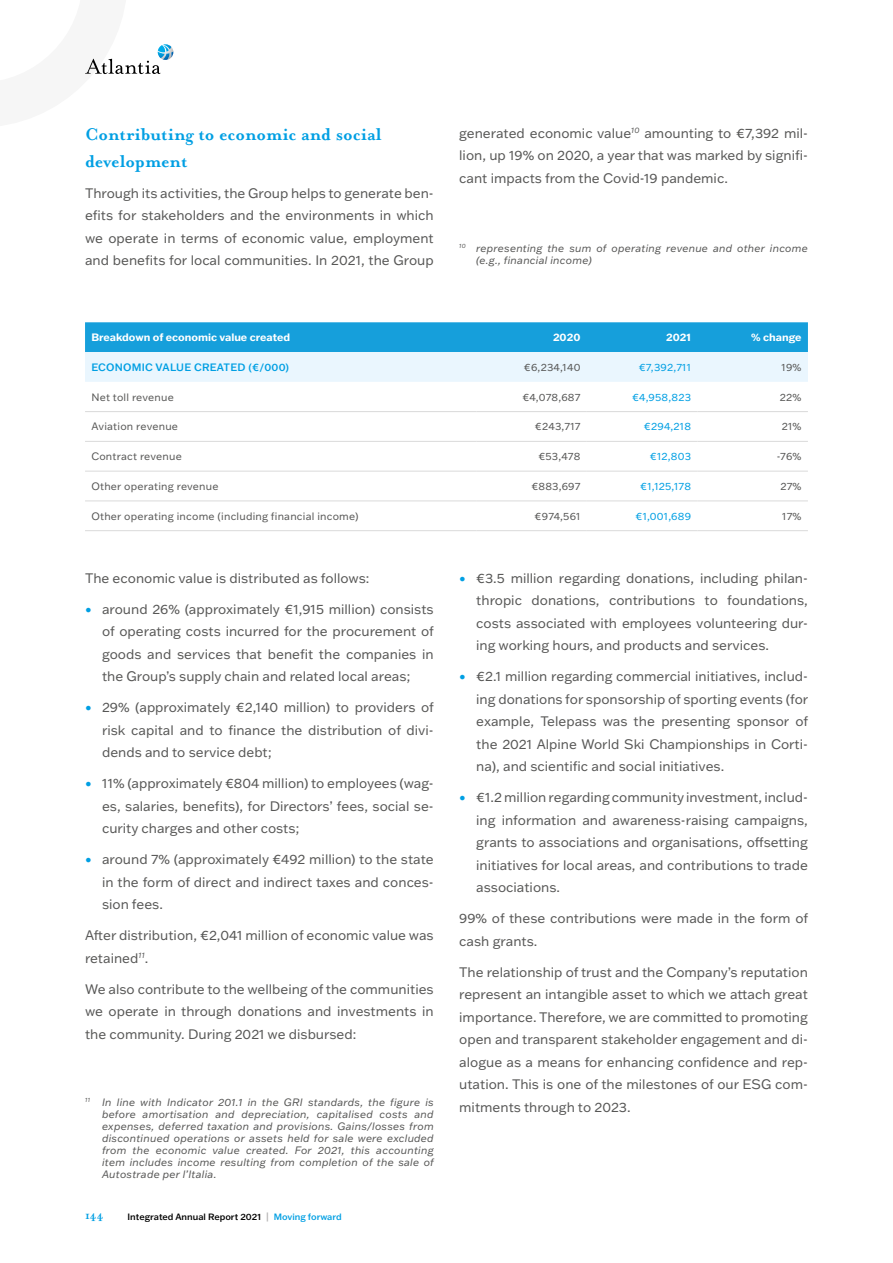
<style>
.page{position:relative;width:893px;height:1263px;background:#fff}
.page>*{position:absolute;margin:0;border:0;box-sizing:border-box;transform-origin:0 0}
.t1{font:700 19.5px/27px "Mrs Eaves OT";color:#009fe3}
.t2{font:13.5px/22.5px "Franklin Gothic ATF";color:#575756;text-align:justify}
.t3{font:700 12px "Mrs Eaves OT";color:#009fe3}
.t4{font:italic 10.5px/12px "Franklin Gothic ATF";letter-spacing:.02em;color:#575756}
.t5{font:10.5px "Franklin Gothic ATF";letter-spacing:.02em;color:#575756}
.t6{font:10.5px "Franklin Gothic ATF";letter-spacing:.02em;color:#009fe3}
.t7{font:700 10.5px "Franklin Gothic ATF";color:#fff}
.t8{font:500 10.5px "Franklin Gothic ATF";letter-spacing:.02em;color:#009fe3}
.t9{font:500 9px "Franklin Gothic ATF";color:#000}
.s1{color:#009fe3}
.s2{color:#b3b2b2}
</style>
<div class="page">
<svg style="left:85px;top:44px;width:88px;height:31px"></svg>
<svg style="left:85px;top:322px;width:723px;height:60px;background:#81cbec"></svg>
<hr style="left:85px;top:411px;width:391px;height:1px;background:#dadada">
<hr style="left:476px;top:411px;width:111px;height:1px;background:#dadada">
<hr style="left:587px;top:411px;width:110px;height:1px;background:#dadada">
<hr style="left:697px;top:411px;width:111px;height:1px;background:#dadada">
<hr style="left:85px;top:441px;width:391px;height:1px;background:#dadada">
<hr style="left:476px;top:441px;width:111px;height:1px;background:#dadada">
<hr style="left:587px;top:441px;width:110px;height:1px;background:#dadada">
<hr style="left:697px;top:441px;width:111px;height:1px;background:#dadada">
<hr style="left:85px;top:471px;width:391px;height:1px;background:#dadada">
<hr style="left:476px;top:471px;width:111px;height:1px;background:#dadada">
<hr style="left:587px;top:471px;width:110px;height:1px;background:#dadada">
<hr style="left:697px;top:471px;width:111px;height:1px;background:#dadada">
<hr style="left:85px;top:501px;width:391px;height:1px;background:#dadada">
<hr style="left:476px;top:501px;width:111px;height:1px;background:#dadada">
<hr style="left:587px;top:501px;width:110px;height:1px;background:#dadada">
<hr style="left:697px;top:501px;width:111px;height:1px;background:#dadada">
<hr style="left:85px;top:530px;width:391px;height:1px;background:#dadada">
<hr style="left:476px;top:530px;width:111px;height:1px;background:#dadada">
<hr style="left:587px;top:530px;width:110px;height:1px;background:#dadada">
<hr style="left:697px;top:530px;width:111px;height:1px;background:#dadada">
<h1 class="t1" style="left:85px;top:121px;width:298px">Contributing to economic and social development</h1>
<p class="t2" style="left:85px;top:181px;width:350px">Through its activities, the Group helps to generate ben&shy;efits for stakeholders and the environments in which we operate in terms of economic value, employment and benefits for local communities. In 2021, the Group</p>
<p class="t2" style="left:459px;top:121px;width:350px">generated economic value<sup>10</sup> amounting to €7,392 mil&shy;lion, up 19% on 2020, a year that was marked by signifi&shy;cant impacts from the Covid-19 pandemic.</p>
<p class="t4" style="left:476px;top:242px;width:333px;text-indent:-17px"><sup>10</sup> representing the sum of operating revenue and other income (e.g., financial income)</p>
<p class="t7" style="left:91px;top:330px;width:200px">Breakdown of economic value created</p>
<p class="t7" style="left:553px;top:330px;width:29px">2020</p>
<p class="t7" style="left:666px;top:330px;width:26px">2021</p>
<p class="t7" style="left:751px;top:330px;width:52px">% change</p>
<p class="t8" style="left:91px;top:360px;width:199px">ECONOMIC VALUE CREATED (€/000)</p>
<p class="t5" style="left:524px;top:360px;width:58px">€6,234,140</p>
<p class="t6" style="left:639px;top:360px;width:54px">€7,392,711</p>
<p class="t5" style="left:782px;top:360px;width:21px">19%</p>
<p class="t5" style="left:91px;top:390px;width:84px">Net toll revenue</p>
<p class="t5" style="left:522px;top:390px;width:60px">€4,078,687</p>
<p class="t6" style="left:632px;top:390px;width:60px">€4,958,823</p>
<p class="t5" style="left:780px;top:390px;width:23px">22%</p>
<p class="t5" style="left:91px;top:420px;width:88px">Aviation revenue</p>
<p class="t5" style="left:535px;top:420px;width:47px">€243,717</p>
<p class="t6" style="left:644px;top:420px;width:49px">€294,218</p>
<p class="t5" style="left:782px;top:420px;width:21px">21%</p>
<p class="t5" style="left:91px;top:449px;width:92px">Contract revenue</p>
<p class="t5" style="left:538px;top:449px;width:44px">€53,478</p>
<p class="t6" style="left:650px;top:449px;width:43px">€12,803</p>
<p class="t5" style="left:777px;top:449px;width:26px">-76%</p>
<p class="t5" style="left:91px;top:479px;width:129px">Other operating revenue</p>
<p class="t5" style="left:531px;top:479px;width:51px">€883,697</p>
<p class="t6" style="left:640px;top:479px;width:52px">€1,125,178</p>
<p class="t5" style="left:780px;top:479px;width:23px">27%</p>
<p class="t5" style="left:91px;top:509px;width:269px">Other operating income (including financial income)</p>
<p class="t5" style="left:535px;top:509px;width:47px">€974,561</p>
<p class="t6" style="left:635px;top:509px;width:57px">€1,001,689</p>
<p class="t5" style="left:782px;top:509px;width:21px">17%</p>
<p class="t2" style="left:85px;top:566px;width:286px">The economic value is distributed as follows:</p>
<p class="t2" style="left:102px;top:597px;width:333px;text-indent:-17px"><span class="s1">•</span> around 26% (approximately €1,915 million) consists of operating costs incurred for the procurement of goods and services that benefit the companies in the Group’s supply chain and related local areas;</p>
<p class="t2" style="left:102px;top:696px;width:333px;text-indent:-17px"><span class="s1">•</span> 29% (approximately €2,140 million) to providers of risk capital and to finance the distribution of divi&shy;dends and to service debt;</p>
<p class="t2" style="left:102px;top:772px;width:333px;text-indent:-17px"><span class="s1">•</span> 11% (approximately €804 million) to employees (wag&shy;es, salaries, benefits), for Directors’ fees, social se&shy;curity charges and other costs;</p>
<p class="t2" style="left:102px;top:848px;width:333px;text-indent:-17px"><span class="s1">•</span> around 7% (approximately €492 million) to the state in the form of direct and indirect taxes and conces&shy;sion fees.</p>
<p class="t2" style="left:85px;top:924px;width:350px">After distribution, €2,041 million of economic value was retained<sup>11</sup>.</p>
<p class="t2" style="left:85px;top:977px;width:350px">We also contribute to the wellbeing of the communities we operate in through donations and investments in the community. During 2021 we disbursed:</p>
<p class="t4" style="left:102px;top:1096px;width:333px;text-align:justify;text-indent:-17px"><sup>11</sup> In line with Indicator 201.1 in the GRI standards, the figure is before amortisation and depreciation, capitalised costs and expenses, deferred taxation and provisions. Gains/losses from discontinued operations or assets held for sale were excluded from the economic value created. For 2021, this accounting item includes income resulting from completion of the sale of Autostrade per l’Italia.</p>
<p class="t3" style="left:85px;top:1209px;width:20px">144</p>
<p class="t9" style="left:128px;top:1211px;width:216px">Integrated Annual Report 2021 <span class="s2">|</span> <span class="s1">Moving forward</span></p>
<p class="t2" style="left:476px;top:566px;width:333px;text-indent:-17px"><span class="s1">•</span> €3.5 million regarding donations, including philan&shy;thropic donations, contributions to foundations, costs associated with employees volunteering dur&shy;ing working hours, and products and services.</p>
<p class="t2" style="left:476px;top:665px;width:334px;text-indent:-17px"><span class="s1">•</span> €2.1 million regarding commercial initiatives, includ&shy;ing donations for sponsorship of sporting events (for example, Telepass was the presenting sponsor of the 2021 Alpine World Ski Championships in Corti&shy;na), and scientific and social initiatives.</p>
<p class="t2" style="left:476px;top:786px;width:333px;text-indent:-17px"><span class="s1">•</span> €1.2 million regarding community investment, includ&shy;ing information and awareness-raising campaigns, grants to associations and organisations, offsetting initiatives for local areas, and contributions to trade associations.</p>
<p class="t2" style="left:459px;top:907px;width:350px">99% of these contributions were made in the form of cash grants.</p>
<p class="t2" style="left:459px;top:960px;width:350px">The relationship of trust and the Company’s reputation represent an intangible asset to which we attach great importance. Therefore, we are committed to promoting open and transparent stakeholder engagement and di&shy;alogue as a means for enhancing confidence and rep&shy;utation. This is one of the milestones of our ESG com&shy;mitments through to 2023.</p>
</div>
